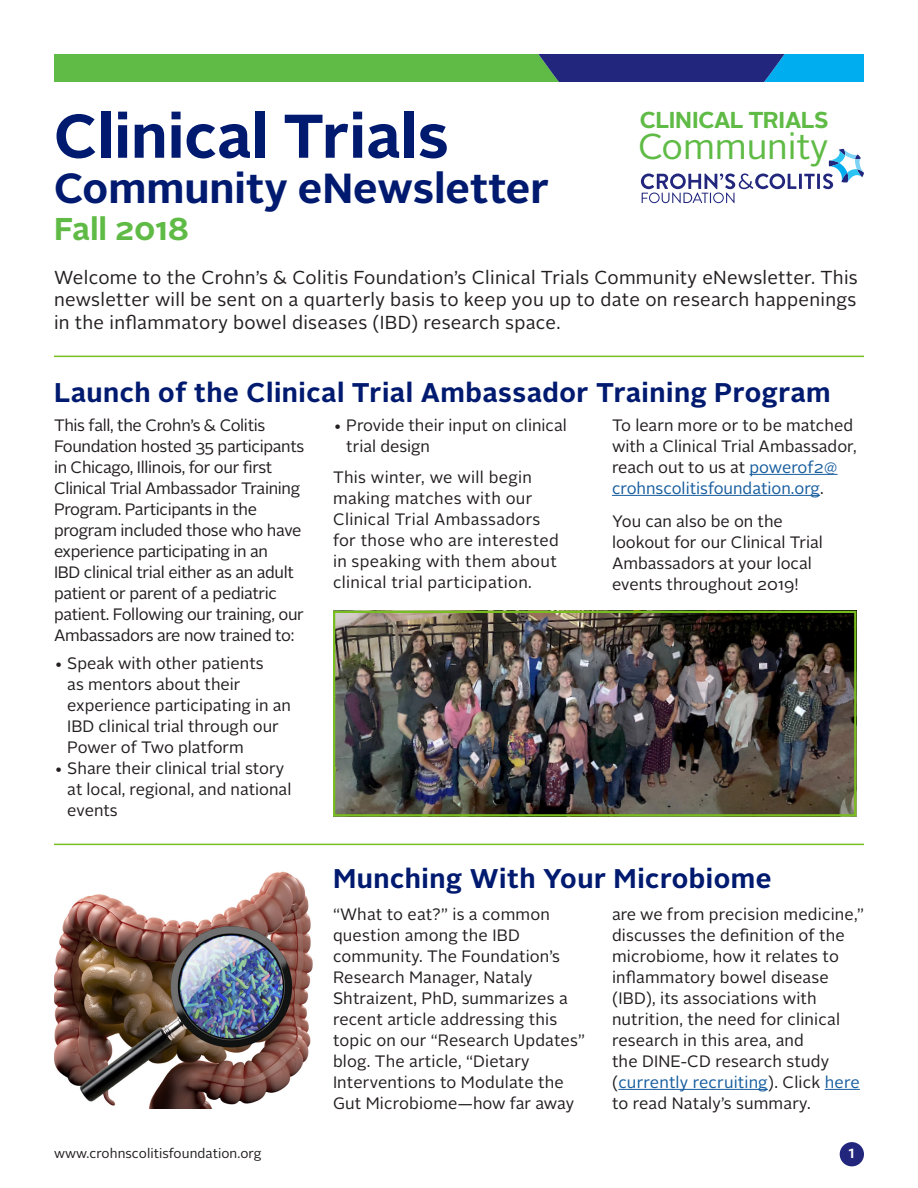
<style>
.page{position:relative;width:918px;height:1188px;background:#fff}
.page>*{position:absolute;margin:0;border:0;box-sizing:border-box;transform-origin:0 0}
.t1{font:700 61.5px "Alright Sans";color:#001a70}
.t2{font:700 42px "Alright Sans";color:#001a70}
.t3{font:35.85px "Alright Sans";letter-spacing:-.005em;color:#60bb46}
.t4{font:700 31.5px "Alright Sans";color:#60bb46}
.Subhead{font:700 27px "Alright Sans";letter-spacing:.02em;color:#001a70}
.t5{font:700 22.95px "Alright Sans";letter-spacing:-.02em;color:#60bb46}
.t6{font:18.75px/22.5px "Alright Sans";letter-spacing:.015em;color:#231f20;text-align:justify}
.Body_Copy{font:16.5px/21px "Alright Sans";color:#231f20}
.Body_Copy-2{font:16.5px/21px "Alright Sans";letter-spacing:-.02em;color:#231f20}
.Bullet_Copy_No_SA{font:16.5px/21px "Alright Sans";color:#231f20}
.Body_Copy-3{font:16.5px/21px "Alright Sans";letter-spacing:.02em;color:#231f20}
.Bullet_Copy_SA{font:16.5px/21px "Alright Sans";color:#231f20}
.BodyCopy{font:500 16.5px "Alright Sans";color:#fff}
.Body_Copy-4{font:13.5px "Alright Sans";letter-spacing:.005em;color:#231f20}
.s1{color:#175d9e}
</style>
<div class="page">
<svg style="left:641px;top:149px;width:223px;height:54px"></svg>
<svg style="left:54px;top:55px;width:810px;height:27px;background:#449067"></svg>
<hr style="left:54px;top:356px;width:810px;height:1px;background:#78be20">
<hr style="left:54px;top:844px;width:810px;height:1px;background:#78be20">
<hr style="left:618px;top:1089px;width:150px;height:1px;background:#175d9e">
<hr style="left:825px;top:1089px;width:35px;height:1px;background:#175d9e">
<div style="left:840px;top:1142px;width:24px;height:24px;background:#22277d;border-radius:50%"></div>
<img style="left:54px;top:871px;width:259px;height:237px">
<hr style="left:749px;top:474px;width:89px;height:1px;background:#175d9e">
<hr style="left:612px;top:495px;width:208px;height:1px;background:#175d9e">
<img style="left:336px;top:614px;width:517px;height:199px">
<div style="left:333px;top:611px;width:523px;height:205px;border:2px solid #78be20"></div>
<p class="t1" style="left:54px;top:93px;width:396px">Clinical Trials</p>
<p class="t2" style="left:54px;top:159px;width:497px">Community eNewsletter</p>
<p class="t4" style="left:54px;top:207px;width:137px">Fall 2018</p>
<p class="t5" style="left:640px;top:103px;width:190px">CLINICAL TRIALS</p>
<p class="t3" style="left:638px;top:122px;width:192px">Community</p>
<p class="t6" style="left:54px;top:267px;width:805px">Welcome to the Crohn’s &amp; Colitis Foundation’s Clinical Trials Community eNewsletter. This newsletter will be sent on a quarterly basis to keep you up to date on research happenings in the inflammatory bowel diseases (IBD) research space.</p>
<p class="Subhead" style="left:54px;top:374px;width:778px">Launch of the Clinical Trial Ambassador Training Program</p>
<p class="Body_Copy-2" style="left:54px;top:415px;width:252px">This fall, the Crohn’s &amp; Colitis Foundation hosted 35 participants in Chicago, Illinois, for our first Clinical Trial Ambassador Training Program. Participants in the program included those who have experience participating in an<br>IBD clinical trial either as an adult patient or parent of a pediatric patient. Following our training, our Ambassadors are now trained to:</p>
<p class="Bullet_Copy_No_SA" style="left:67px;top:653px;width:225px;text-indent:-13px">• Speak with other patients<br>as mentors about their experience participating in an<br>IBD clinical trial through our<br>Power of Two platform</p>
<p class="Bullet_Copy_No_SA" style="left:67px;top:758px;width:226px;text-indent:-13px">• Share their clinical trial story at local, regional, and national events</p>
<p class="Bullet_Copy_SA" style="left:346px;top:415px;width:222px;text-indent:-13px">• Provide their input on clinical trial design</p>
<p class="Body_Copy-3" style="left:333px;top:467px;width:227px">This winter, we will begin making matches with our<br>Clinical Trial Ambassadors for those who are interested in speaking with them about clinical trial participation.</p>
<p class="Body_Copy" style="left:612px;top:415px;width:246px">To learn more or to be matched with a Clinical Trial Ambassador, reach out to us at <span class="s1">powerof2@ crohnscolitisfoundation.org</span>.</p>
<p class="Body_Copy" style="left:612px;top:512px;width:213px">You can also be on the lookout for our Clinical Trial<br>Ambassadors at your local events throughout 2019!</p>
<p class="Subhead" style="left:333px;top:860px;width:440px">Munching With Your Microbiome</p>
<p class="Body_Copy" style="left:333px;top:904px;width:254px">“What to eat?” is a common question among the IBD community. The Foundation’s<br>Research Manager, Nataly<br>Shtraizent, PhD, summarizes a recent article addressing this topic on our “Research Updates” blog. The article, “Dietary<br>Interventions to Modulate the<br>Gut Microbiome—how far away</p>
<p class="Body_Copy" style="left:612px;top:904px;width:254px">are we from precision medicine,” discusses the definition of the microbiome, how it relates to inflammatory bowel disease (IBD), its associations with nutrition, the need for clinical research in this area, and<br>the DINE-CD research study (<span class="s1">currently recruiting</span>). Click <span class="s1">here </span>to read Nataly’s summary.</p>
<p class="Body_Copy-4" style="left:54px;top:1144px;width:209px">www.crohnscolitisfoundation.org</p>
<p class="BodyCopy" style="left:849px;top:1141px;width:8px">1</p>
</div>
